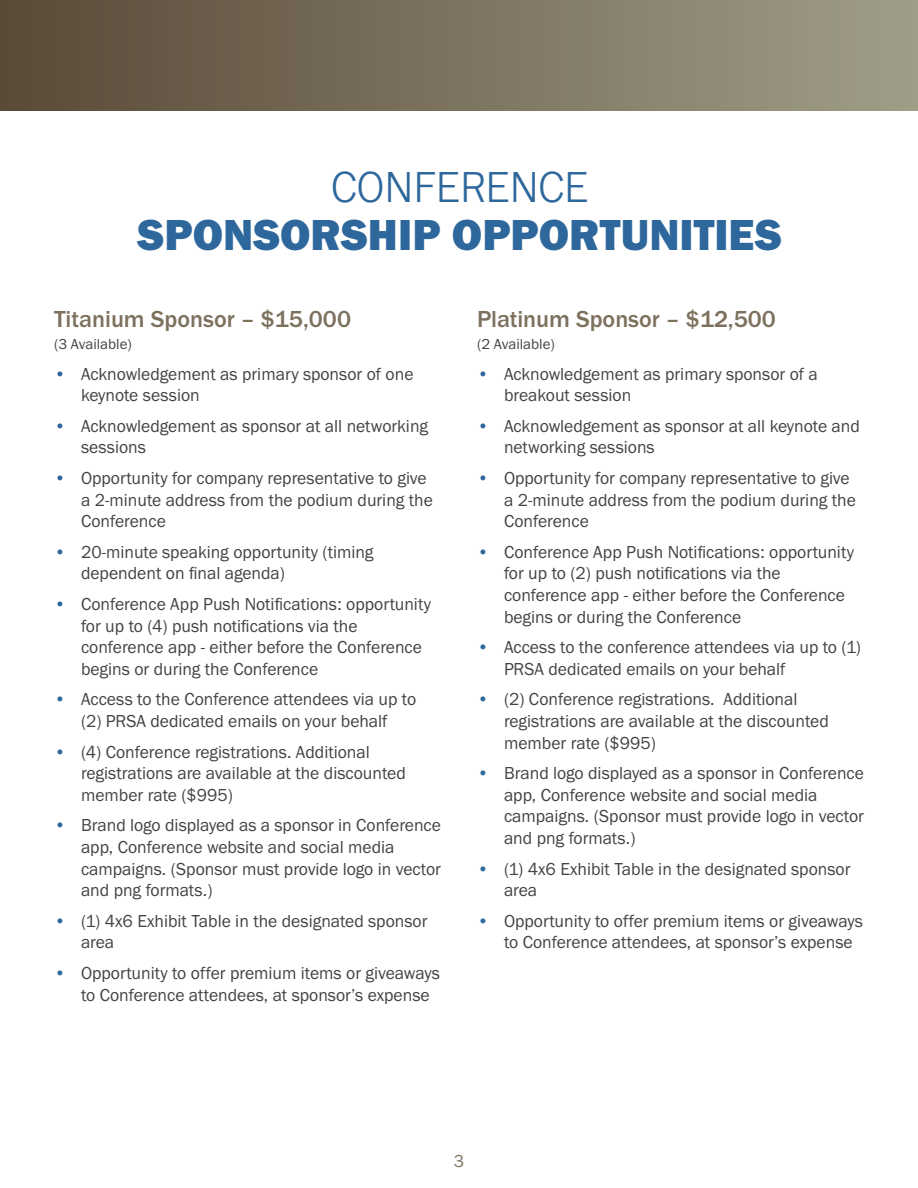
<style>
.page{position:relative;width:918px;height:1188px;background:#fff}
.page>*{position:absolute;margin:0;border:0;box-sizing:border-box;transform-origin:0 0}
.t1{font:45px/48px "Franklin Gothic URW Hea";color:#2e679b;text-align:center}
.t2{font:500 24px "Franklin Gothic URW";color:#7d715e}
.t3{font:18px/21.6px "Franklin Gothic URW Boo";color:#434343}
.t4{font:18px "Franklin Gothic URW Boo";color:#7d715e}
.t5{font:15px "Franklin Gothic URW Boo";color:#434343}
.s1{font-family:"Franklin Gothic URW";font-weight:300}
.s2{font-family:"Franklin Gothic URW";font-weight:500;color:#2e679b}
</style>
<div class="page">
<div style="left:0;top:0;width:918px;height:111px;background:linear-gradient(to right,#5a4a38,#9f9d88)"></div>
<h2 class="t1" style="left:138px;top:162px;width:646px"><span class="s1">CONFERENCE<br></span>SPONSORSHIP OPPORTUNITIES</h2>
<h3 class="t2" style="left:54px;top:304px;width:299px">Titanium Sponsor – $15,000</h3>
<h3 class="t5" style="left:54px;top:335px;width:79px">(3 Available)</h3>
<p class="t3" style="left:81px;top:362px;width:334px;text-indent:-27px"><span class="s2">•</span> Acknowledgement as primary sponsor of one keynote session</p>
<p class="t3" style="left:81px;top:415px;width:349px;text-indent:-27px"><span class="s2">•</span> Acknowledgement as sponsor at all networking sessions</p>
<p class="t3" style="left:81px;top:467px;width:353px;text-indent:-27px"><span class="s2">•</span> Opportunity for company representative to give a 2-minute address from the podium during the<br>Conference</p>
<p class="t3" style="left:81px;top:541px;width:294px;text-indent:-27px"><span class="s2">•</span> 20-minute speaking opportunity (timing dependent on final agenda)</p>
<p class="t3" style="left:81px;top:593px;width:352px;text-indent:-27px"><span class="s2">•</span> Conference App Push Notifications: opportunity for up to (4) push notifications via the conference app - either before the Conference begins or during the Conference</p>
<p class="t3" style="left:54px;top:688px;width:364px;text-align:center"><span class="s2">•</span> Access to the Conference attendees via up to (2) PRSA dedicated emails on your behalf</p>
<p class="t3" style="left:81px;top:740px;width:326px;text-indent:-27px"><span class="s2">•</span> (4) Conference registrations. Additional registrations are available at the discounted member rate ($995)</p>
<p class="t3" style="left:81px;top:814px;width:362px;text-indent:-27px"><span class="s2">•</span> Brand logo displayed as a sponsor in Conference app, Conference website and social media campaigns. (Sponsor must provide logo in vector and png formats.)</p>
<p class="t3" style="left:81px;top:910px;width:348px;text-indent:-27px"><span class="s2">•</span> (1) 4x6 Exhibit Table in the designated sponsor area</p>
<p class="t3" style="left:81px;top:962px;width:360px;text-indent:-27px"><span class="s2">•</span> Opportunity to offer premium items or giveaways to Conference attendees, at sponsor’s expense</p>
<h3 class="t2" style="left:477px;top:304px;width:301px">Platinum Sponsor – $12,500</h3>
<h3 class="t5" style="left:477px;top:335px;width:79px">(2 Available)</h3>
<p class="t3" style="left:504px;top:362px;width:315px;text-indent:-27px"><span class="s2">•</span> Acknowledgement as primary sponsor of a breakout session</p>
<p class="t3" style="left:504px;top:415px;width:357px;text-indent:-27px"><span class="s2">•</span> Acknowledgement as sponsor at all keynote and networking sessions</p>
<p class="t3" style="left:504px;top:467px;width:353px;text-indent:-27px"><span class="s2">•</span> Opportunity for company representative to give a 2-minute address from the podium during the<br>Conference</p>
<p class="t3" style="left:504px;top:541px;width:352px;text-indent:-27px"><span class="s2">•</span> Conference App Push Notifications: opportunity for up to (2) push notifications via the conference app - either before the Conference begins or during the Conference</p>
<p class="t3" style="left:504px;top:636px;width:358px;text-indent:-27px"><span class="s2">•</span> Access to the conference attendees via up to (1)<br>PRSA dedicated emails on your behalf</p>
<p class="t3" style="left:504px;top:688px;width:326px;text-indent:-27px"><span class="s2">•</span> (2) Conference registrations. Additional registrations are available at the discounted member rate ($995)</p>
<p class="t3" style="left:504px;top:762px;width:362px;text-indent:-27px"><span class="s2">•</span> Brand logo displayed as a sponsor in Conference app, Conference website and social media campaigns. (Sponsor must provide logo in vector and png formats.)</p>
<p class="t3" style="left:504px;top:857px;width:348px;text-indent:-27px"><span class="s2">•</span> (1) 4x6 Exhibit Table in the designated sponsor area</p>
<p class="t3" style="left:504px;top:910px;width:360px;text-indent:-27px"><span class="s2">•</span> Opportunity to offer premium items or giveaways to Conference attendees, at sponsor’s expense</p>
<p class="t4" style="left:454px;top:1150px;width:12px">3</p>
</div>
